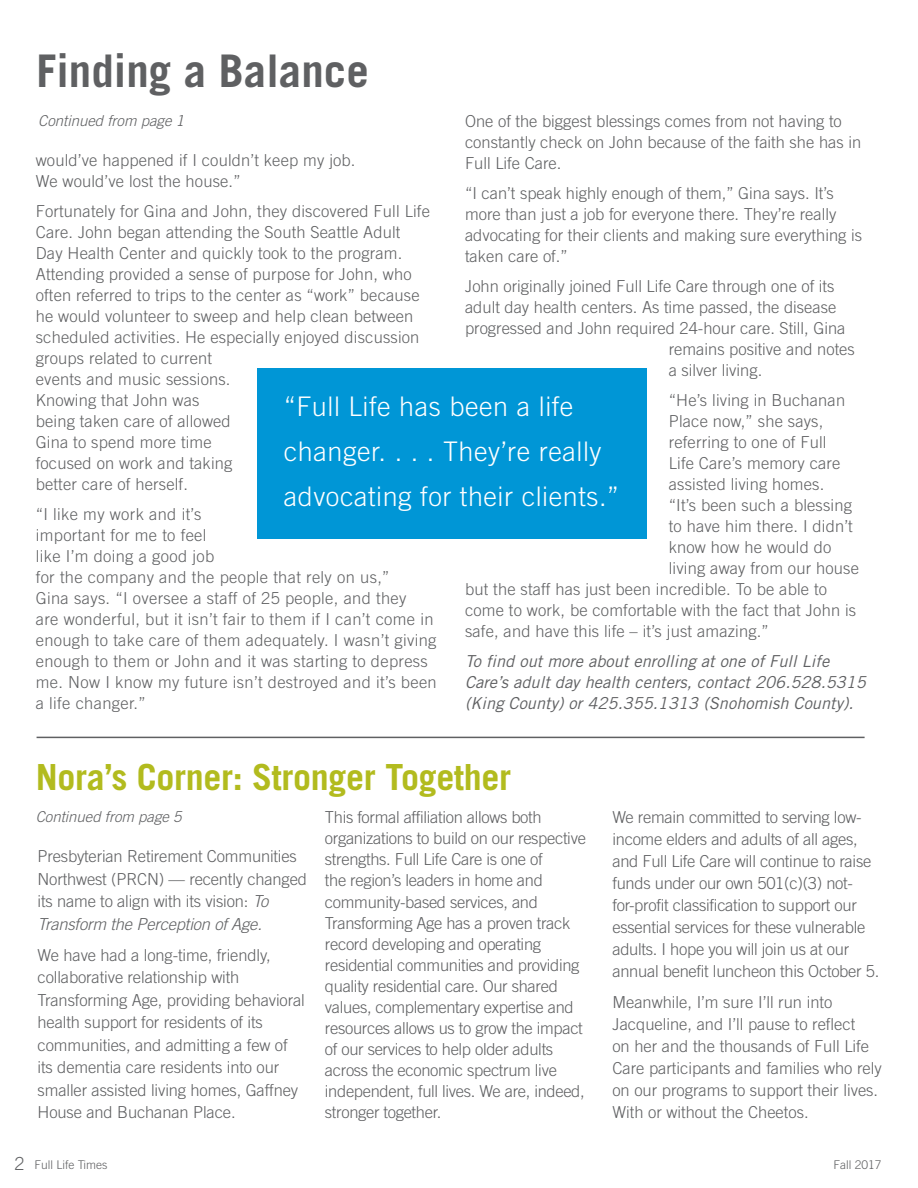
<style>
.page{position:relative;width:918px;height:1188px;background:#fff}
.page>*{position:absolute;margin:0;border:0;box-sizing:border-box;transform-origin:0 0}
.t1{font:700 45px "Trade Gothic";color:#5f6062}
.t2{font:700 36px "Trade Gothic";letter-spacing:-.01em;color:#b2bb1e}
.t3{font:300 27px/45px "Trade Gothic";letter-spacing:.02em;color:#fff}
.t4{font:300 16.5px/21px "Trade Gothic";color:#5f6062}
.t5{font:300 16.5px/21px "Trade Gothic";letter-spacing:-.02em;color:#5f6062}
.t6{font:300 16.5px/21px "Trade Gothic";letter-spacing:.02em;color:#5f6062}
.t7{font:italic 16.5px/21px "Trade Gothic";color:#5f6062}
.t8{font:italic 300 15px "Trade Gothic";color:#5f6062}
.t9{font:300 12px "Trade Gothic";color:#5f6062}
.s1{font-style:italic}
.s2{font-size:18px}
</style>
<div class="page">
<div style="left:257px;top:368px;width:389px;height:170px;background:#0096d6"></div>
<hr style="left:37px;top:737px;width:828px;height:1px;background:#5f6062">
<h1 class="t1" style="left:36px;top:44px;width:334px">Finding a Balance</h1>
<p class="t8" style="left:38px;top:111px;width:147px">Continued from page 1</p>
<p class="t4" style="left:465px;top:110px;width:398px">One of the biggest blessings comes from not having to constantly check on John because of the faith she has in<br>Full Life Care.</p>
<p class="t4" style="left:465px;top:182px;width:398px">“I can’t speak highly enough of them,” Gina says. It’s more than just a job for everyone there. They’re really advocating for their clients and making sure everything is taken care of.”</p>
<p class="t4" style="left:465px;top:275px;width:371px">John originally joined Full Life Care through one of its</p>
<p class="t4" style="left:465px;top:296px;width:373px">adult day health centers. As time passed, the disease</p>
<p class="t4" style="left:465px;top:317px;width:382px">progressed and John required 24-hour care. Still, Gina</p>
<p class="t4" style="left:669px;top:338px;width:188px">remains positive and notes</p>
<p class="t4" style="left:669px;top:359px;width:95px">a silver living.</p>
<p class="t4" style="left:669px;top:389px;width:178px">“He’s living in Buchanan</p>
<p class="t4" style="left:669px;top:410px;width:156px">Place now,” she says,</p>
<p class="t4" style="left:669px;top:431px;width:159px">referring to one of Full</p>
<p class="t4" style="left:669px;top:452px;width:173px">Life Care’s memory care</p>
<p class="t4" style="left:669px;top:473px;width:157px">assisted living homes.</p>
<p class="t4" style="left:669px;top:494px;width:185px">“It’s been such a blessing</p>
<p class="t4" style="left:669px;top:515px;width:186px">to have him there. I didn’t</p>
<p class="t4" style="left:669px;top:536px;width:164px">know how he would do</p>
<p class="t4" style="left:669px;top:557px;width:192px">living away from our house</p>
<p class="t4" style="left:465px;top:578px;width:363px">but the staff has just been incredible. To be able to</p>
<p class="t4" style="left:465px;top:599px;width:393px">come to work, be comfortable with the fact that John is</p>
<p class="t4" style="left:465px;top:620px;width:305px">safe, and have this life – it’s just amazing.”</p>
<p class="t7" style="left:465px;top:650px;width:402px">To find out more about enrolling at one of Full Life<br>Care’s adult day health centers, contact 206.528.5315 (King County) or 425.355.1313 (Snohomish County).</p>
<p class="t4" style="left:36px;top:149px;width:321px">would’ve happened if I couldn’t keep my job.<br>We would’ve lost the house.”</p>
<p class="t4" style="left:36px;top:200px;width:396px">Fortunately for Gina and John, they discovered Full Life Care. John began attending the South Seattle Adult Day Health Center and quickly took to the program.<br>Attending provided a sense of purpose for John, who often referred to trips to the center as “work” because he would volunteer to sweep and help clean between scheduled activities. He especially enjoyed discussion groups related to current<br>events and music sessions.<br>Knowing that John was<br>being taken care of allowed<br>Gina to spend more time<br>focused on work and taking<br>better care of herself.</p>
<p class="t6" style="left:36px;top:503px;width:403px">“I like my work and it’s<br>important for me to feel<br>like I’m doing a good job<br>for the company and the people that rely on us,”<br>Gina says. “I oversee a staff of 25 people, and they<br>are wonderful, but it isn’t fair to them if I can’t come in enough to take care of them adequately. I wasn’t giving enough to them or John and it was starting to depress me. Now I know my future isn’t destroyed and it’s been a life changer.”</p>
<h3 class="t3" style="left:284px;top:383px;width:337px">“Full Life has been a life changer. . . . They’re really advocating for their clients.”</h3>
<h2 class="t2" style="left:36px;top:755px;width:477px">Nora’s Corner: Stronger Together</h2>
<p class="t8" style="left:36px;top:808px;width:147px">Continued from page 5</p>
<p class="t4" style="left:38px;top:845px;width:271px;line-height:22.5px">Presbyterian Retirement Communities Northwest (PRCN) — recently changed its name to align with its vision: <span class="s1">To Transform the Perception of Age.</span></p>
<p class="t4" style="left:38px;top:944px;width:269px;line-height:22.5px">We have had a long-time, friendly, collaborative relationship with Transforming Age, providing behavioral health support for residents of its communities, and admitting a few of its dementia care residents into our smaller assisted living homes, Gaffney House and Buchanan Place.</p>
<p class="t5" style="left:325px;top:807px;width:262px">This formal affiliation allows both organizations to build on our respective strengths. Full Life Care is one of<br>the region’s leaders in home and community-based services, and Transforming Age has a proven track record developing and operating residential communities and providing quality residential care. Our shared values, complementary expertise and resources allows us to grow the impact of our services to help older adults across the economic spectrum live independent, full lives. We are, indeed, stronger together.</p>
<p class="t4" style="left:612px;top:806px;width:268px;line-height:22px">We remain committed to serving low&shy;income elders and adults of all ages, and Full Life Care will continue to raise funds under our own 501(c)(3) not&shy;for-profit classification to support our essential services for these vulnerable adults. I hope you will join us at our annual benefit luncheon this October 5.</p>
<p class="t4" style="left:612px;top:991px;width:271px;line-height:22px">Meanwhile, I’m sure I’ll run into Jacqueline, and I’ll pause to reflect<br>on her and the thousands of Full Life Care participants and families who rely on our programs to support their lives.<br>With or without the Cheetos.</p>
<p class="t9" style="left:14px;top:1157px;width:94px"><span class="s2">2</span> Full Life Times</p>
<p class="t9" style="left:833px;top:1157px;width:50px">Fall 2017</p>
</div>
